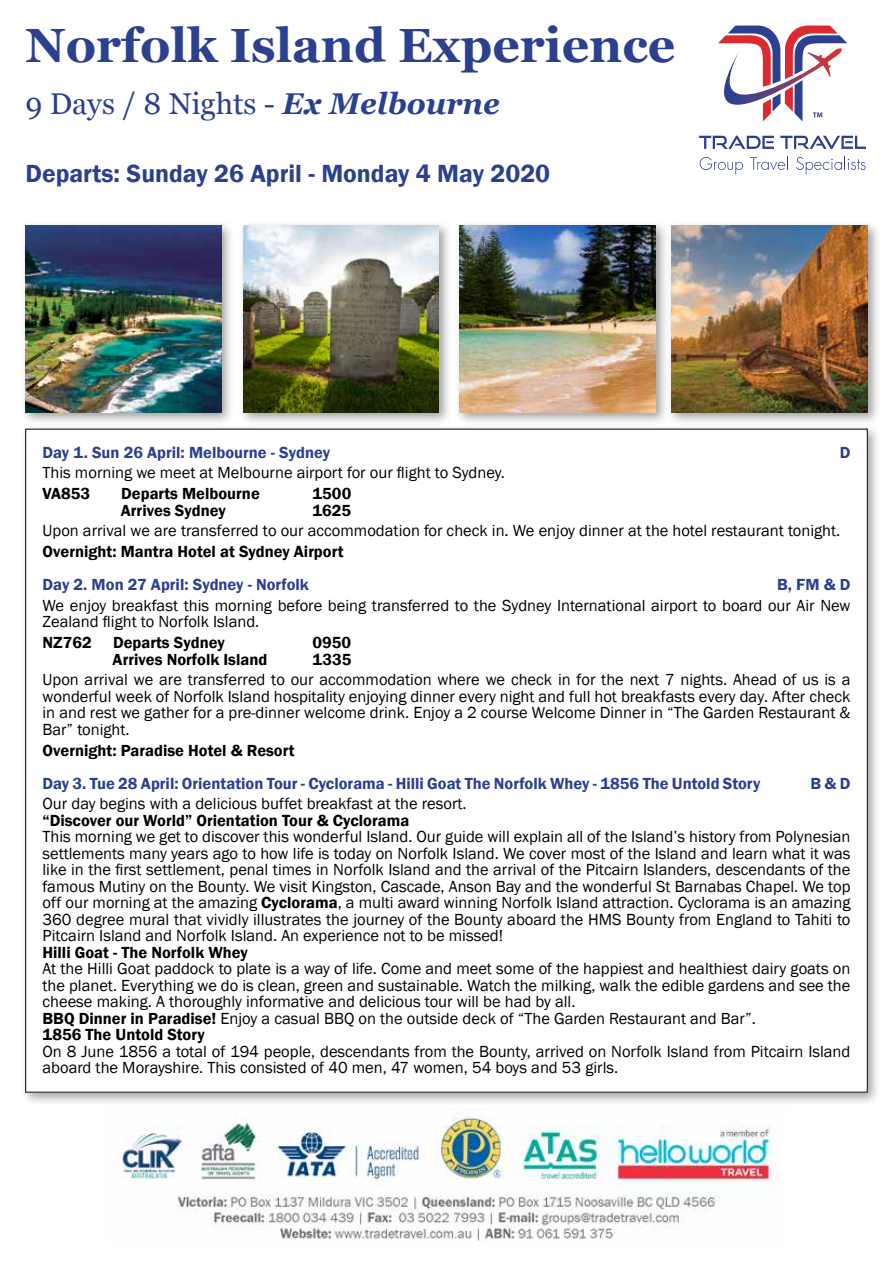
<style>
.page{position:relative;width:893px;height:1263px;background:#fff}
.page>*{position:absolute;margin:0;border:0;box-sizing:border-box;transform-origin:0 0}
.t1{font:700 48px "Georgia";color:#2b408f}
.t2{font:30px "Georgia";color:#2b408f}
.t3{font:600 25.5px "Franklin Gothic";color:#2b408f}
.t4{font:16.5px/16.5px "Franklin Gothic";color:#000}
.t5{font:600 16.5px "Franklin Gothic";color:#000}
.t6{font:600 16.5px "Franklin Gothic";color:#2b408f}
.s1{font-weight:700;font-style:italic}
.s2{font-weight:600}
</style>
<div class="page">
<div style="left:21px;top:424px;width:860px;height:682px;background:#787778;opacity:.66"></div>
<div style="left:26px;top:429px;width:841px;height:663px;background:#fff"></div>
<div style="left:21px;top:221px;width:214px;height:205px;background:#787778;opacity:.7"></div>
<img style="left:26px;top:226px;width:195px;height:187px">
<div style="left:238px;top:221px;width:214px;height:205px;background:#787778;opacity:.7"></div>
<img style="left:243px;top:226px;width:196px;height:187px">
<div style="left:667px;top:221px;width:214px;height:205px;background:#787778;opacity:.7"></div>
<img style="left:672px;top:226px;width:195px;height:187px">
<div style="left:455px;top:221px;width:214px;height:205px;background:#787778;opacity:.7"></div>
<img style="left:460px;top:226px;width:195px;height:187px">
<svg style="left:699px;top:26px;width:167px;height:148px"></svg>
<img style="left:122px;top:1109px;width:658px;height:133px">
<h1 class="t1" style="left:26px;top:14px;width:651px">Norfolk Island Experience</h1>
<h2 class="t2" style="left:26px;top:86px;width:476px">9 Days / 8 Nights - <span class="s1">Ex Melbourne</span></h2>
<h3 class="t3" style="left:26px;top:157px;width:526px">Departs: Sunday 26 April - Monday 4 May 2020</h3>
<p class="t6" style="left:43px;top:442px;width:289px">Day 1. Sun 26 April: Melbourne - Sydney</p>
<p class="t6" style="left:840px;top:442px;width:12px">D</p>
<p class="t4" style="left:43px;top:465px;width:464px">This morning we meet at Melbourne airport for our flight to Sydney.</p>
<p class="t5" style="left:43px;top:483px;width:49px">VA853</p>
<p class="t5" style="left:121px;top:483px;width:140px">Departs Melbourne</p>
<p class="t5" style="left:313px;top:483px;width:40px">1500</p>
<p class="t5" style="left:121px;top:500px;width:106px">Arrives Sydney</p>
<p class="t5" style="left:313px;top:500px;width:40px">1625</p>
<p class="t4" style="left:43px;top:523px;width:799px">Upon arrival we are transferred to our accommodation for check in. We enjoy dinner at the hotel restaurant tonight.</p>
<p class="t5" style="left:43px;top:541px;width:303px">Overnight: Mantra Hotel at Sydney Airport</p>
<p class="t6" style="left:43px;top:574px;width:268px">Day 2. Mon 27 April: Sydney - Norfolk</p>
<p class="t6" style="left:777px;top:574px;width:75px">B, FM &amp; D</p>
<p class="t4" style="left:43px;top:597px;width:809px">We enjoy breakfast this morning before being transferred to the Sydney International airport to board our Air New<br>Zealand flight to Norfolk Island.</p>
<p class="t5" style="left:43px;top:632px;width:51px">NZ762</p>
<p class="t5" style="left:113px;top:632px;width:113px">Departs Sydney</p>
<p class="t5" style="left:313px;top:632px;width:40px">0950</p>
<p class="t5" style="left:113px;top:649px;width:156px">Arrives Norfolk Island</p>
<p class="t5" style="left:313px;top:649px;width:40px">1335</p>
<p class="t4" style="left:43px;top:672px;width:809px;text-align:justify">Upon arrival we are transferred to our accommodation where we check in for the next 7 nights. Ahead of us is a wonderful week of Norfolk Island hospitality enjoying dinner every night and full hot breakfasts every day. After check in and rest we gather for a pre-dinner welcome drink. Enjoy a 2 course Welcome Dinner in “The Garden Restaurant &amp; Bar” tonight.</p>
<p class="t5" style="left:43px;top:740px;width:254px">Overnight: Paradise Hotel &amp; Resort</p>
<p class="t6" style="left:43px;top:773px;width:719px">Day 3. Tue 28 April: Orientation Tour - Cyclorama - Hilli Goat The Norfolk Whey - 1856 The Untold Story</p>
<p class="t6" style="left:810px;top:773px;width:41px">B &amp; D</p>
<p class="t4" style="left:43px;top:796px;width:426px">Our day begins with a delicious buffet breakfast at the resort.</p>
<p class="t5" style="left:43px;top:810px;width:368px">“Discover our World” Orientation Tour &amp; Cyclorama</p>
<p class="t4" style="left:43px;top:829px;width:809px;text-align:justify">This morning we get to discover this wonderful Island. Our guide will explain all of the Island’s history from Polynesian settlements many years ago to how life is today on Norfolk Island. We cover most of the Island and learn what it was like in the first settlement, penal times in Norfolk Island and the arrival of the Pitcairn Islanders, descendants of the famous Mutiny on the Bounty. We visit Kingston, Cascade, Anson Bay and the wonderful St Barnabas Chapel. We top off our morning at the amazing <span class="s2">Cyclorama</span>, a multi award winning Norfolk Island attraction. Cyclorama is an amazing 360 degree mural that vividly illustrates the journey of the Bounty aboard the HMS Bounty from England to Tahiti to Pitcairn Island and Norfolk Island. An experience not to be missed!</p>
<p class="t5" style="left:43px;top:942px;width:207px">Hilli Goat - The Norfolk Whey</p>
<p class="t4" style="left:43px;top:961px;width:809px">At the Hilli Goat paddock to plate is a way of life. Come and meet some of the happiest and healthiest dairy goats on the planet. Everything we do is clean, green and sustainable. Watch the milking, walk the edible gardens and see the cheese making. A thoroughly informative and delicious tour will be had by all.<br><span class="s2">BBQ Dinner in Paradise!</span> Enjoy a casual BBQ on the outside deck of “The Garden Restaurant and Bar”.<br><span class="s2">1856 The Untold Story</span></p>
<p class="t4" style="left:43px;top:1043px;width:809px">On 8 June 1856 a total of 194 people, descendants from the Bounty, arrived on Norfolk Island from Pitcairn Island aboard the Morayshire. This consisted of 40 men, 47 women, 54 boys and 53 girls.</p>
</div>
